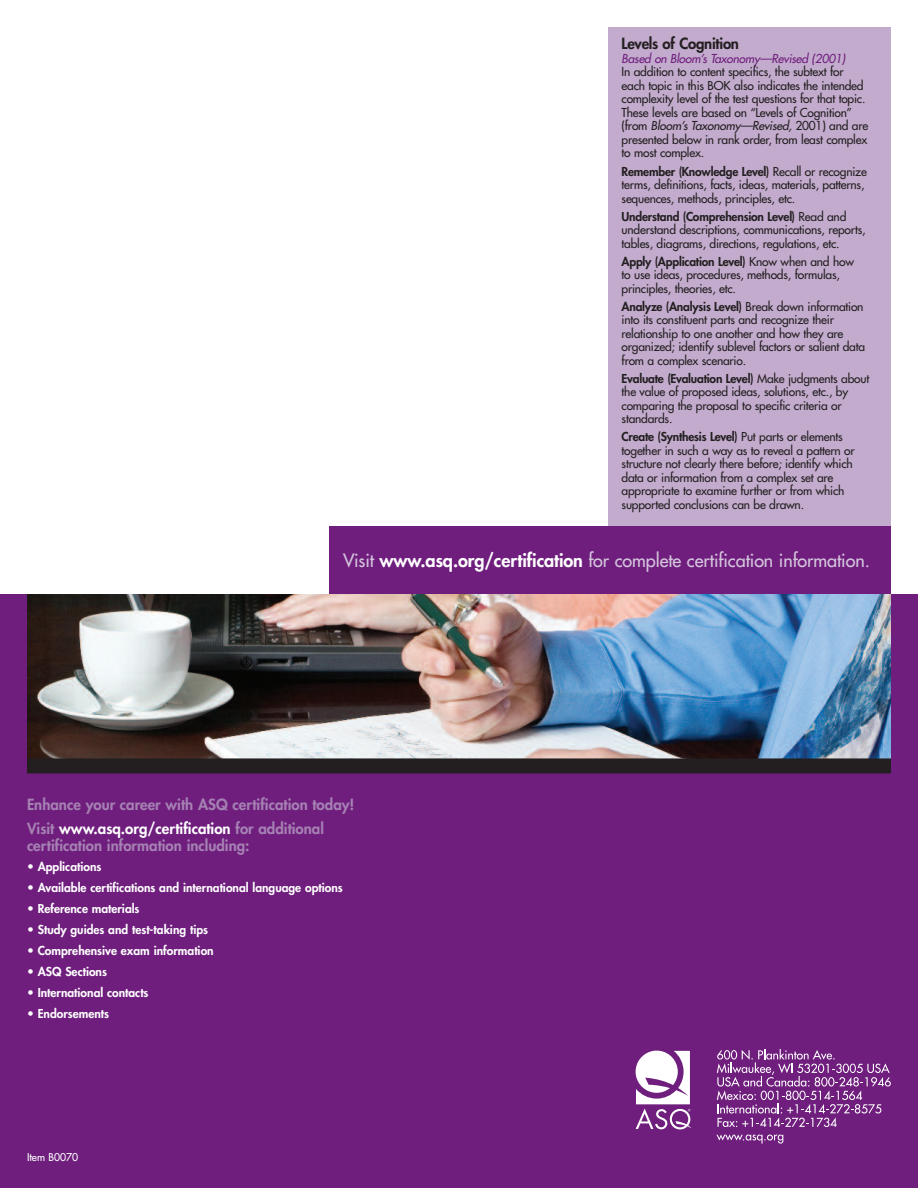
<style>
.page{position:relative;width:918px;height:1188px;background:#fff}
.page>*{position:absolute;margin:0;border:0;box-sizing:border-box;transform-origin:0 0}
.t1{font:18px "Futura";letter-spacing:-.005em;color:#d4c5dd}
.t2{font:800 15px/24px "Futura";color:#a681b3}
.t3{font:800 15px "Futura";letter-spacing:-.015em;color:#231f20}
.t4{font:12px/13.5px "Futura";letter-spacing:-.015em;color:#231f20}
.t5{font:800 12px "Futura";color:#fff}
.t6{font:italic 12px "Futura";letter-spacing:-.02em;color:#6f1e7d}
.t7{font:10.5px "Futura";color:#fff}
.s1{font-style:italic}
.s2{font-weight:800}
.s3{font-weight:800;color:#fff}
.s4{color:#fff}
</style>
<div class="page">
<div style="left:609px;top:27px;width:282px;height:504px;background:#c2abcd"></div>
<div style="left:0;top:594px;width:918px;height:594px;background:#6f1e7d"></div>
<div style="left:329px;top:526px;width:562px;height:135px;background:#6f1e7d"></div>
<img style="left:27px;top:594px;width:864px;height:164px">
<div style="left:27px;top:758px;width:864px;height:15px;background:#231f20"></div>
<svg style="left:636px;top:1051px;width:56px;height:78px"></svg>
<svg style="left:717px;top:1049px;width:174px;height:78px"></svg>
<svg style="left:716px;top:1134px;width:67px;height:10px"></svg>
<p class="t3" style="left:622px;top:37px;width:119px">Levels of Cognition</p>
<p class="t6" style="left:622px;top:53px;width:225px">Based on Bloom’s Taxonomy—Revised (2001)</p>
<p class="t4" style="left:622px;top:66px;width:248px">In addition to content specifics, the subtext for each topic in this BOK also indicates the intended complexity level of the test questions for that topic.<br>These levels are based on “Levels of Cognition” (from <span class="s1">Bloom’s Taxonomy—Revised,</span> 2001) and are presented below in rank order, from least complex to most complex.</p>
<p class="t4" style="left:622px;top:165px;width:247px"><span class="s2">Remember (Knowledge Level)</span> Recall or recognize terms, definitions, facts, ideas, materials, patterns, sequences, methods, principles, etc.</p>
<p class="t4" style="left:622px;top:210px;width:246px"><span class="s2">Understand (Comprehension Level)</span> Read and understand descriptions, communications, reports, tables, diagrams, directions, regulations, etc.</p>
<p class="t4" style="left:622px;top:255px;width:234px"><span class="s2">Apply (Application Level)</span> Know when and how to use ideas, procedures, methods, formulas, principles, theories, etc.</p>
<p class="t4" style="left:622px;top:300px;width:245px"><span class="s2">Analyze (Analysis Level)</span> Break down information into its constituent parts and recognize their relationship to one another and how they are organized; identify sublevel factors or salient data from a complex scenario.</p>
<p class="t4" style="left:622px;top:372px;width:249px"><span class="s2">Evaluate (Evaluation Level)</span> Make judgments about the value of proposed ideas, solutions, etc., by comparing the proposal to specific criteria or standards.</p>
<p class="t4" style="left:622px;top:431px;width:235px"><span class="s2">Create (Synthesis Level)</span> Put parts or elements together in such a way as to reveal a pattern or structure not clearly there before; identify which data or information from a complex set are appropriate to examine further or from which supported conclusions can be drawn.</p>
<h1 class="t1" style="left:343px;top:551px;width:528px">Visit <span class="s3">www.asq.org/certification</span> for complete certification information.</h1>
<p class="t2" style="left:27px;top:794px;width:329px">Enhance your career with ASQ certification today!<br>Visit <span class="s4">www.asq.org/certification</span> for additional</p>
<p class="t2" style="left:27px;top:834px;width:224px">certification information including:</p>
<p class="t5" style="left:27px;top:861px;width:76px">• Applications</p>
<p class="t5" style="left:27px;top:882px;width:317px">• Available certifications and international language options</p>
<p class="t5" style="left:27px;top:903px;width:114px">• Reference materials</p>
<p class="t5" style="left:27px;top:924px;width:183px">• Study guides and test-taking tips</p>
<p class="t5" style="left:27px;top:945px;width:188px">• Comprehensive exam information</p>
<p class="t5" style="left:27px;top:966px;width:82px">• ASQ Sections</p>
<p class="t5" style="left:27px;top:987px;width:123px">• International contacts</p>
<p class="t5" style="left:27px;top:1008px;width:84px">• Endorsements</p>
<p class="t7" style="left:27px;top:1152px;width:53px">Item B0070</p>
</div>
